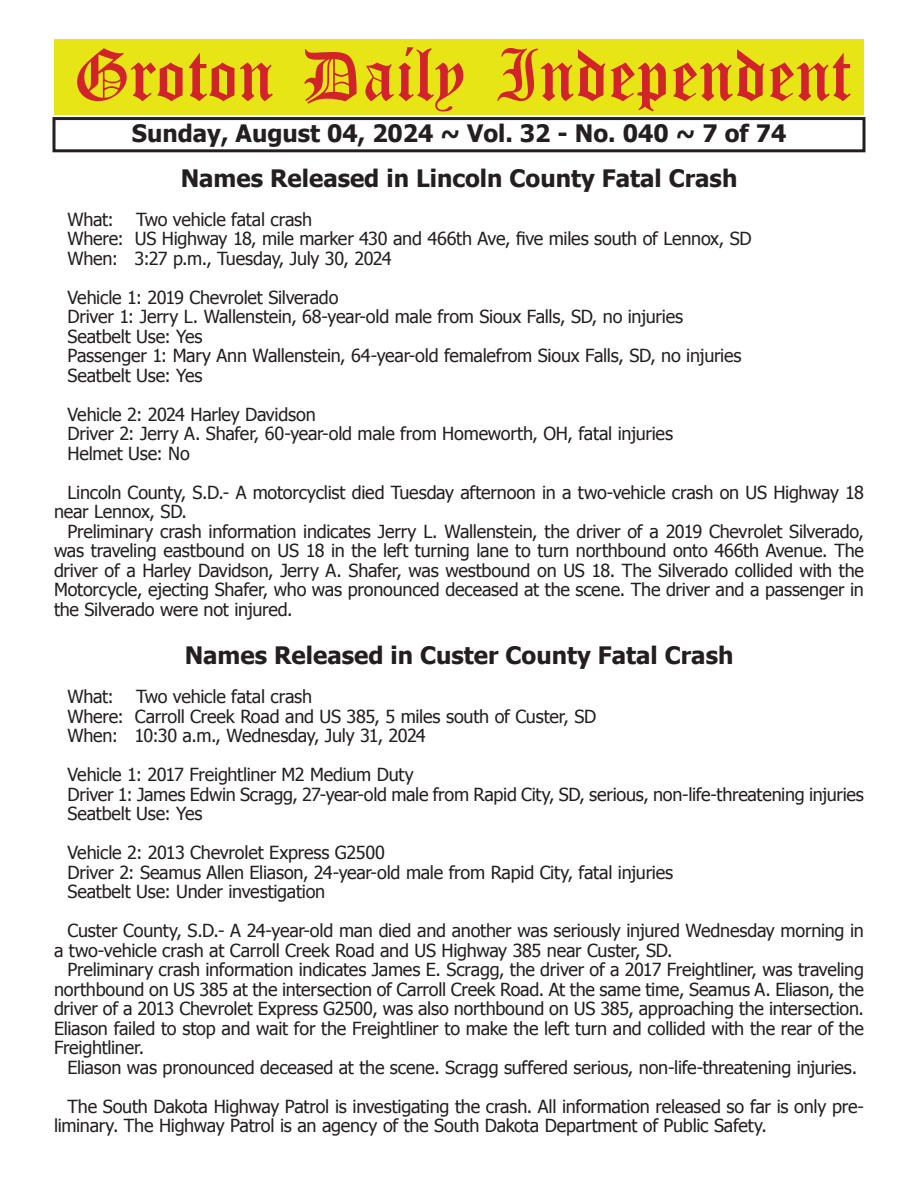
<style>
.page{position:relative;width:918px;height:1188px;background:#fff}
.page>*{position:absolute;margin:0;border:0;box-sizing:border-box;transform-origin:0 0}
.t1{font:54px "Old English Five";color:#d1232a}
.t2{font:700 24px "Tahoma";color:#231f20}
.t3{font:18px/19.5px "Tahoma";letter-spacing:-.015em;color:#231f20}
</style>
<div class="page">
<div style="left:52px;top:117px;width:814px;height:35px;border:3px solid #231f20"></div>
<div style="left:54px;top:40px;width:810px;height:75px;background:#e7e515"></div>
<h1 class="t1" style="left:73px;top:50px;width:779px">Groton Daily Independent</h1>
<h2 class="t2" style="left:132px;top:116px;width:656px">Sunday, August 04, 2024 ~ Vol. 32 - No. 040 ~ 7 of 74</h2>
<h2 class="t2" style="left:181px;top:161px;width:558px">Names Released in Lincoln County Fatal Crash</h2>
<p class="t3" style="left:68px;top:209px;width:686px">What: Two vehicle fatal crash<br>Where: US Highway 18, mile marker 430 and 466th Ave, five miles south of Lennox, SD<br>When: 3:27 p.m., Tuesday, July 30, 2024</p>
<p class="t3" style="left:68px;top:287px;width:676px">Vehicle 1: 2019 Chevrolet Silverado<br>Driver 1: Jerry L. Wallenstein, 68-year-old male from Sioux Falls, SD, no injuries Seatbelt Use: Yes<br>Passenger 1: Mary Ann Wallenstein, 64-year-old femalefrom Sioux Falls, SD, no injuries Seatbelt Use: Yes</p>
<p class="t3" style="left:68px;top:404px;width:607px">Vehicle 2: 2024 Harley Davidson<br>Driver 2: Jerry A. Shafer, 60-year-old male from Homeworth, OH, fatal injuries<br>Helmet Use: No</p>
<p class="t3" style="left:54px;top:482px;width:812px;text-indent:14px">Lincoln County, S.D.- A motorcyclist died Tuesday afternoon in a two-vehicle crash on US Highway 18 near Lennox, SD.</p>
<p class="t3" style="left:54px;top:521px;width:812px;text-align:justify;text-indent:14px">Preliminary crash information indicates Jerry L. Wallenstein, the driver of a 2019 Chevrolet Silverado, was traveling eastbound on US 18 in the left turning lane to turn northbound onto 466th Avenue. The driver of a Harley Davidson, Jerry A. Shafer, was westbound on US 18. The Silverado collided with the Motorcycle, ejecting Shafer, who was pronounced deceased at the scene. The driver and a passenger in the Silverado were not injured.</p>
<h2 class="t2" style="left:185px;top:639px;width:550px">Names Released in Custer County Fatal Crash</h2>
<p class="t3" style="left:68px;top:686px;width:530px">What: Two vehicle fatal crash<br>Where: Carroll Creek Road and US 385, 5 miles south of Custer, SD<br>When: 10:30 a.m., Wednesday, July 31, 2024</p>
<p class="t3" style="left:68px;top:764px;width:798px">Vehicle 1: 2017 Freightliner M2 Medium Duty<br>Driver 1: James Edwin Scragg, 27-year-old male from Rapid City, SD, serious, non-life-threatening injuries<br>Seatbelt Use: Yes</p>
<p class="t3" style="left:68px;top:842px;width:607px">Vehicle 2: 2013 Chevrolet Express G2500<br>Driver 2: Seamus Allen Eliason, 24-year-old male from Rapid City, fatal injuries<br>Seatbelt Use: Under investigation</p>
<p class="t3" style="left:54px;top:920px;width:812px;text-indent:14px">Custer County, S.D.- A 24-year-old man died and another was seriously injured Wednesday morning in a two-vehicle crash at Carroll Creek Road and US Highway 385 near Custer, SD.</p>
<p class="t3" style="left:54px;top:959px;width:812px;text-align:justify;text-indent:14px">Preliminary crash information indicates James E. Scragg, the driver of a 2017 Freightliner, was traveling northbound on US 385 at the intersection of Carroll Creek Road. At the same time, Seamus A. Eliason, the driver of a 2013 Chevrolet Express G2500, was also northbound on US 385, approaching the intersection.<br>Eliason failed to stop and wait for the Freightliner to make the left turn and collided with the rear of the Freightliner.</p>
<p class="t3" style="left:68px;top:1047px;width:798px;line-height:39px">Eliason was pronounced deceased at the scene. Scragg suffered serious, non-life-threatening injuries.<br>The South Dakota Highway Patrol is investigating the crash. All information released so far is only pre-</p>
<p class="t3" style="left:54px;top:1115px;width:715px">liminary. The Highway Patrol is an agency of the South Dakota Department of Public Safety.</p>
</div>
